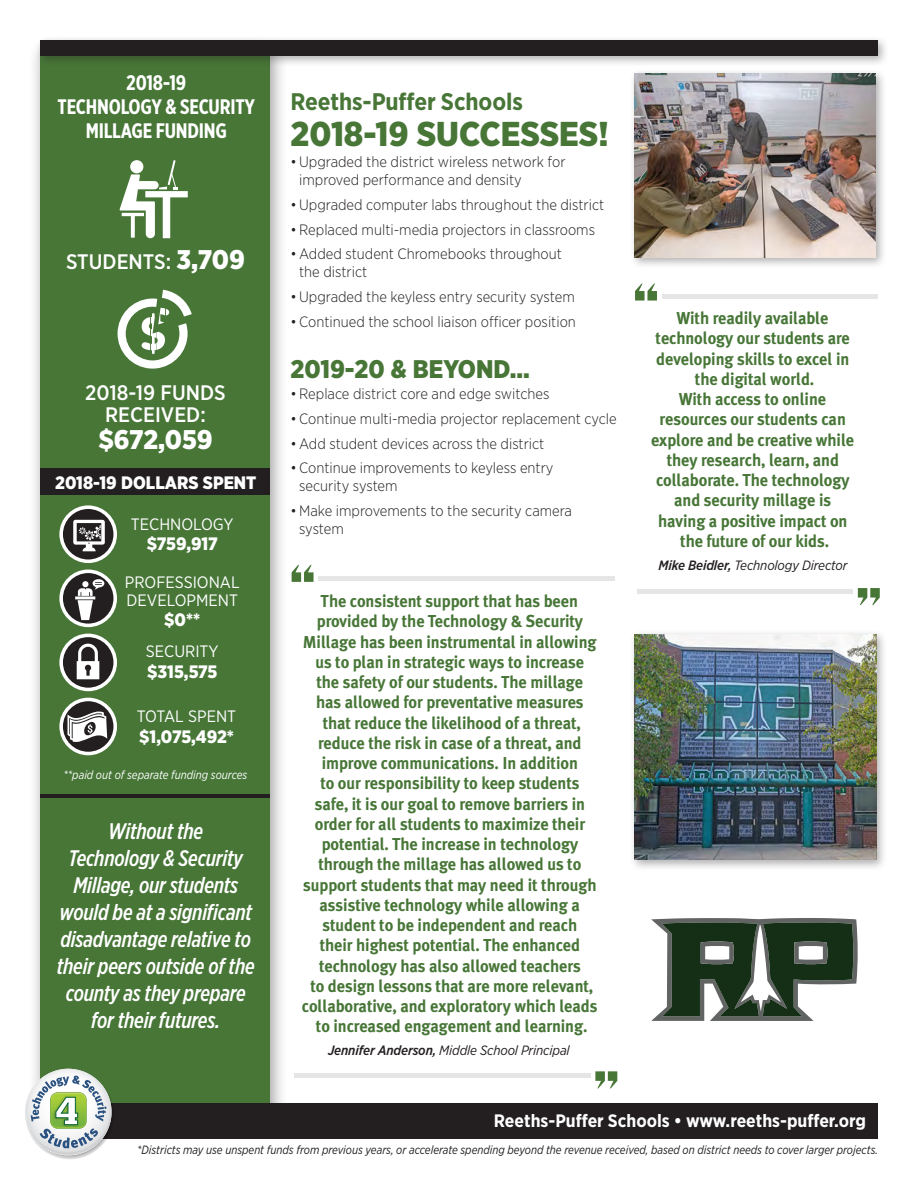
<style>
.page{position:relative;width:918px;height:1188px;background:#fff}
.page>*{position:absolute;margin:0;border:0;box-sizing:border-box;transform-origin:0 0}
.h3_Summary{font:900 34.5px "Gotham Narrow";color:#477637}
.p_Students_funds{font:900 27px "Gotham Narrow";letter-spacing:-.01em;color:#fff}
.h3_Summary-2{font:900 25.5px "Gotham Narrow";color:#477637}
.h3_Summary-3{font:700 24px "Gotham Narrow";letter-spacing:-.005em;color:#477637}
.h4_School_Tag{font:italic 500 22.5px/27px "Gotham X Narrow";letter-spacing:-.01em;color:#fff;text-align:center}
.h1_general_title{font:700 21px/24px "Gotham X Narrow";letter-spacing:-.01em;color:#fff;text-align:center}
.p_Students_funds-2{font:500 21px/22.5px "Gotham Narrow";color:#fff;text-align:center}
.h5_Bottom_Tag_and_We{font:700 18px "Gotham Narrow";color:#fff}
.p_Dollars_Spent_Text{font:900 18px "Gotham Narrow";letter-spacing:-.01em;color:#fff}
.h2_Dollars_Spent{font:900 18px "Gotham Narrow";color:#fff}
.p_Quote{font:700 17.25px/20.2px "Meta Plus";letter-spacing:-.005em;color:#477637;text-align:center;scale:.95 1}
.p_Dollars_Spent_Text-2{font:16.5px/18px "Gotham Narrow";color:#fff}
.t1{font:300 15px/18px "Gotham Narrow";color:#231f20}
.p_Quote_Name{font:italic 13.5px "Gotham Narrow";letter-spacing:-.01em;color:#231f20}
.p_Carry_over_Funds{font:italic 12px "Gotham Narrow";color:#231f20;scale:.94 1}
.p_Carry_over_Funds-2{font:italic 12px "Gotham Narrow";color:#fff;scale:.94 1}
.s1{font-weight:900;font-size:27px}
.s2{font-weight:500}
</style>
<div class="page">
<div style="left:629px;top:629px;width:259px;height:242px;background:#231f20;opacity:.35"></div>
<img style="left:634px;top:634px;width:242px;height:226px">
<div style="left:630px;top:68px;width:257px;height:201px;background:#231f20;opacity:.35"></div>
<img style="left:635px;top:73px;width:240px;height:184px">
<div style="left:28px;top:37px;width:260px;height:1097px;background:#231f20;opacity:.45"></div>
<div style="left:40px;top:52px;width:229px;height:1067px;background:#477637"></div>
<svg style="left:61px;top:635px;width:54px;height:54px"></svg>
<div style="left:59px;top:634px;width:58px;height:57px;border:4px solid #fff;border-radius:50%"></div>
<svg style="left:77px;top:644px;width:22px;height:35px"></svg>
<svg style="left:120px;top:160px;width:68px;height:78px"></svg>
<svg style="left:61px;top:571px;width:54px;height:54px"></svg>
<div style="left:59px;top:570px;width:58px;height:57px;border:4px solid #fff;border-radius:50%"></div>
<svg style="left:75px;top:579px;width:29px;height:41px"></svg>
<svg style="left:61px;top:507px;width:54px;height:54px"></svg>
<div style="left:59px;top:505px;width:58px;height:58px;border:4px solid #fff;border-radius:50%"></div>
<svg style="left:73px;top:520px;width:32px;height:31px"></svg>
<svg style="left:118px;top:290px;width:74px;height:79px"></svg>
<svg style="left:61px;top:699px;width:54px;height:55px"></svg>
<div style="left:59px;top:698px;width:58px;height:57px;border:4px solid #fff;border-radius:50%"></div>
<svg style="left:68px;top:710px;width:39px;height:35px"></svg>
<div style="left:78px;top:1103px;width:800px;height:35px;background:#231f20"></div>
<svg style="left:25px;top:1067px;width:89px;height:92px"></svg>
<div style="left:35px;top:35px;width:854px;height:33px;background:#231f20;opacity:.35"></div>
<div style="left:40px;top:40px;width:838px;height:16px;background:#231f20"></div>
<div style="left:40px;top:469px;width:229px;height:26px;background:#231f20"></div>
<hr style="left:40px;top:795px;width:229px;height:3px;background:#231f20">
<svg style="left:635px;top:284px;width:22px;height:17px"></svg>
<hr style="left:662px;top:295px;width:216px;height:4px;background:#e5e5e5">
<svg style="left:292px;top:565px;width:22px;height:17px"></svg>
<hr style="left:318px;top:576px;width:297px;height:4px;background:#e5e5e5">
<svg style="left:595px;top:1071px;width:22px;height:17px"></svg>
<hr style="left:294px;top:1073px;width:297px;height:4px;background:#e5e5e5">
<svg style="left:858px;top:588px;width:22px;height:17px"></svg>
<hr style="left:637px;top:590px;width:216px;height:4px;background:#e5e5e5">
<svg style="left:651px;top:918px;width:207px;height:103px"></svg>
<h1 class="h1_general_title" style="left:58px;top:71px;width:199px">2018-19<br>TECHNOLOGY &amp; SECURITY<br>MILLAGE FUNDING</h1>
<p class="p_Students_funds-2" style="left:66px;top:250px;width:180px">STUDENTS: <span class="s1">3,709</span></p>
<p class="p_Students_funds-2" style="left:85px;top:381px;width:142px">2018-19 FUNDS<br>RECEIVED:</p>
<p class="p_Students_funds" style="left:98px;top:422px;width:116px">$672,059</p>
<h2 class="h2_Dollars_Spent" style="left:55px;top:471px;width:203px">2018-19 DOLLARS SPENT</h2>
<p class="p_Dollars_Spent_Text-2" style="left:131px;top:515px;width:104px">TECHNOLOGY</p>
<p class="p_Dollars_Spent_Text" style="left:147px;top:532px;width:73px">$759,917</p>
<p class="p_Dollars_Spent_Text-2" style="left:125px;top:573px;width:116px">PROFESSIONAL<br>DEVELOPMENT</p>
<p class="p_Dollars_Spent_Text" style="left:164px;top:608px;width:37px">$0**</p>
<p class="p_Dollars_Spent_Text-2" style="left:146px;top:642px;width:74px">SECURITY</p>
<p class="p_Dollars_Spent_Text" style="left:147px;top:660px;width:72px">$315,575</p>
<p class="p_Dollars_Spent_Text-2" style="left:137px;top:707px;width:101px">TOTAL SPENT</p>
<p class="p_Dollars_Spent_Text" style="left:139px;top:724px;width:96px">$1,075,492*</p>
<p class="p_Carry_over_Funds-2" style="left:64px;top:767px;width:197px">**paid out of separate funding sources</p>
<h4 class="h4_School_Tag" style="left:57px;top:817px;width:199px">Without the<br>Technology &amp; Security<br>Millage, our students would be at a significant disadvantage relative to their peers outside of the county as they prepare for their futures.</h4>
<h3 class="h3_Summary-3" style="left:291px;top:86px;width:234px">Reeths-Puffer Schools</h3>
<h3 class="h3_Summary" style="left:291px;top:111px;width:320px">2018-19 SUCCESSES!</h3>
<p class="t1" style="left:299px;top:153px;width:268px;text-indent:-9px">• Upgraded the district wireless network for improved performance and density</p>
<p class="t1" style="left:291px;top:195px;width:315px">• Upgraded computer labs throughout the district</p>
<p class="t1" style="left:291px;top:220px;width:306px">• Replaced multi-media projectors in classrooms</p>
<p class="t1" style="left:299px;top:245px;width:264px;text-indent:-9px">• Added student Chromebooks throughout the district</p>
<p class="t1" style="left:291px;top:288px;width:286px">• Upgraded the keyless entry security system</p>
<p class="t1" style="left:291px;top:312px;width:287px">• Continued the school liaison officer position</p>
<h3 class="h3_Summary-2" style="left:291px;top:352px;width:241px">2019-20 &amp; BEYOND...</h3>
<p class="t1" style="left:291px;top:384px;width:260px">• Replace district core and edge switches</p>
<p class="t1" style="left:291px;top:409px;width:328px">• Continue multi-media projector replacement cycle</p>
<p class="t1" style="left:291px;top:434px;width:255px">• Add student devices across the district</p>
<p class="t1" style="left:299px;top:459px;width:256px;text-indent:-9px">• Continue improvements to keyless entry security system</p>
<p class="t1" style="left:299px;top:501px;width:274px;text-indent:-9px">• Make improvements to the security camera system</p>
<p class="p_Quote" style="left:302px;top:591px;width:313px">The consistent support that has been provided by the Technology &amp; Security Millage has been instrumental in allowing us to plan in strategic ways to increase the safety of our students. The millage has allowed for preventative measures that reduce the likelihood of a threat, reduce the risk in case of a threat, and improve communications. In addition<br>to our responsibility to keep students safe, it is our goal to remove barriers in order for all students to maximize their potential. The increase in technology through the millage has allowed us to support students that may need it through assistive technology while allowing a student to be independent and reach<br>their highest potential. The enhanced technology has also allowed teachers<br>to design lessons that are more relevant, collaborative, and exploratory which leads to increased engagement and learning.</p>
<p class="p_Quote_Name" style="left:328px;top:1042px;width:243px"><span class="s2">Jennifer Anderson,</span> Middle School Principal</p>
<p class="p_Quote" style="left:651px;top:308px;width:215px">With readily available technology our students are developing skills to excel in the digital world.<br>With access to online resources our students can explore and be creative while they research, learn, and collaborate. The technology and security millage is having a positive impact on the future of our kids.</p>
<p class="p_Quote_Name" style="left:659px;top:557px;width:190px"><span class="s2">Mike Beidler,</span> Technology Director</p>
<h5 class="h5_Bottom_Tag_and_We" style="left:494px;top:1110px;width:374px">Reeths-Puffer Schools • www.reeths-puffer.org</h5>
<p class="p_Carry_over_Funds" style="left:137px;top:1143px;width:790px">*Districts may use unspent funds from previous years, or accelerate spending beyond the revenue received, based on district needs to cover larger projects.</p>
</div>
